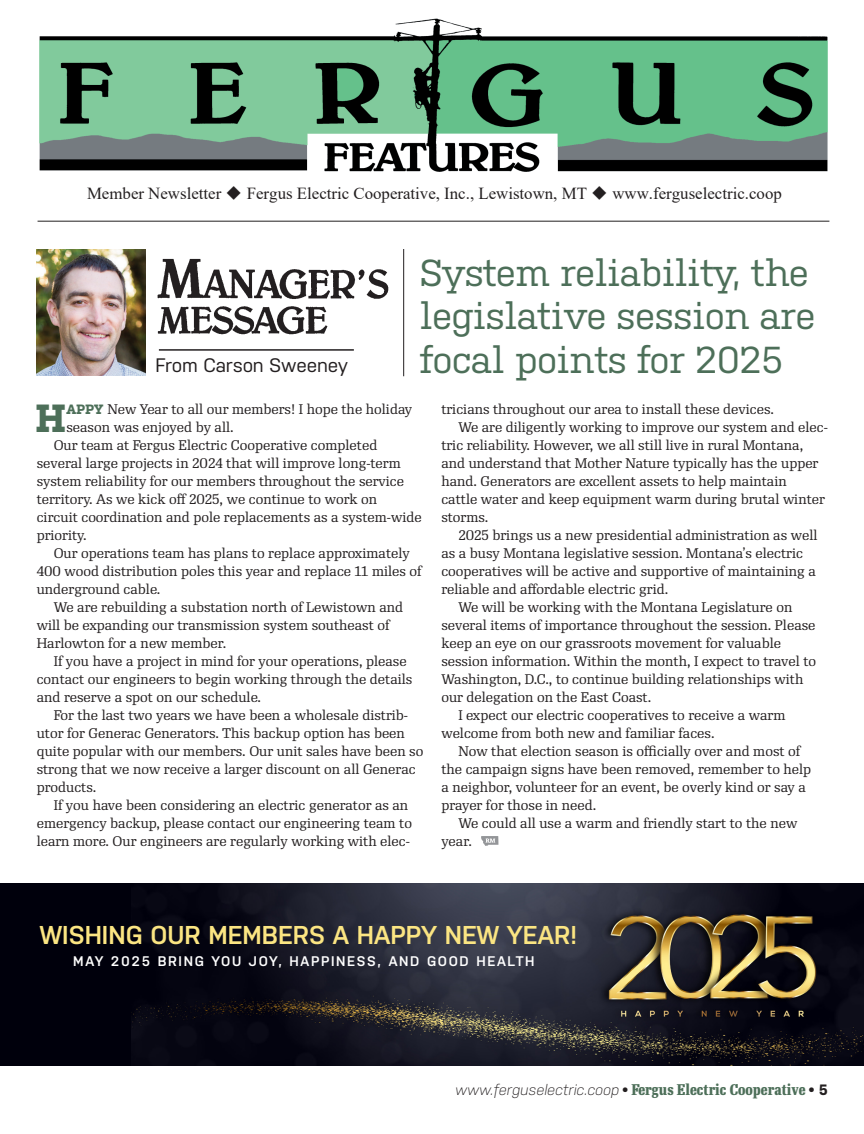
<style>
.page{position:relative;width:864px;height:1134px;background:#fff}
.page>*{position:absolute;margin:0;border:0;box-sizing:border-box;transform-origin:0 0}
.Lead-in_copy_ragR{font:700 39.15px "Kulturista";color:#4d6f59}
.Headline{font:37.5px/43.5px "Kulturista";letter-spacing:-.02em;color:#4d6f59}
.Headline-2{font:600 25.8px "Nudista";color:#fbe582}
.t1{font:19.5px "Nudista";letter-spacing:-.01em;color:#231f20}
.t2{font:16.8px "Times New Roman";color:#231f20}
.t3{font:700 15px "Re Public Cond";color:#4d6f59}
.Headline-3{font:600 13.95px "Nudista";letter-spacing:.12em;color:#fff}
.Body_Copy_RePublic_ragR{font:13.5px/18px "Re Public";color:#231f20}
.Lead-in_copy_ragR-2{font:13.5px/18px "Re Public";color:#231f20}
.s1{font-family:"Kulturista";font-weight:700;color:#4d6f59}
.s2{font-family:"Nudista";font-weight:300;font-style:italic;color:#231f20}
.s3{font-family:"Nudista";color:#231f20}
</style>
<div class="page">
<img style="left:39px;top:18px;width:789px;height:154px">
<hr style="left:38px;top:221px;width:791px;height:1px;background:#231f20">
<img style="left:37px;top:249px;width:108px;height:127px">
<img style="left:157px;top:258px;width:232px;height:77px">
<hr style="left:159px;top:349px;width:195px;height:2px;background:#231f20">
<hr style="left:403px;top:249px;width:1px;height:127px;background:#231f20">
<svg style="left:481px;top:836px;width:17px;height:10px"></svg>
<div style="left:0;top:884px;width:864px;height:182px;background:#00000c"></div>
<img style="left:132px;top:884px;width:732px;height:182px">
<p class="t2" style="left:87px;top:182px;width:696px">Member Newsletter ◆ Fergus Electric Cooperative, Inc., Lewistown, MT ◆ www.ferguselectric.coop</p>
<p class="t1" style="left:156px;top:354px;width:194px">From Carson Sweeney</p>
<p class="Headline" style="left:420px;top:251px;width:397px">System reliability, the legislative session are focal points for 2025</p>
<p class="Lead-in_copy_ragR" style="left:35px;top:396px;width:33px">H</p>
<p class="Lead-in_copy_ragR-2" style="left:66px;top:401px;width:347px"><span class="s1">APPY</span> New Year to all our members! I hope the holiday season was enjoyed by all.</p>
<p class="Body_Copy_RePublic_ragR" style="left:37px;top:437px;width:387px;text-indent:17px">Our team at Fergus Electric Cooperative completed several large projects in 2024 that will improve long-term system reliability for our members throughout the service territory. As we kick off 2025, we continue to work on<br>circuit coordination and pole replacements as a system-wide priority.</p>
<p class="Body_Copy_RePublic_ragR" style="left:37px;top:545px;width:386px;text-indent:17px">Our operations team has plans to replace approximately<br>400 wood distribution poles this year and replace 11 miles of underground cable.</p>
<p class="Body_Copy_RePublic_ragR" style="left:37px;top:599px;width:368px;text-indent:17px">We are rebuilding a substation north of Lewistown and will be expanding our transmission system southeast of<br>Harlowton for a new member.</p>
<p class="Body_Copy_RePublic_ragR" style="left:37px;top:653px;width:377px;text-indent:17px">If you have a project in mind for your operations, please contact our engineers to begin working through the details and reserve a spot on our schedule.</p>
<p class="Body_Copy_RePublic_ragR" style="left:37px;top:707px;width:388px;text-indent:17px">For the last two years we have been a wholesale distrib&shy;utor for Generac Generators. This backup option has been quite popular with our members. Our unit sales have been so strong that we now receive a larger discount on all Generac products.</p>
<p class="Body_Copy_RePublic_ragR" style="left:37px;top:797px;width:377px;text-indent:17px">If you have been considering an electric generator as an emergency backup, please contact our engineering team to learn more. Our engineers are regularly working with elec-</p>
<p class="Body_Copy_RePublic_ragR" style="left:441px;top:401px;width:334px">tricians throughout our area to install these devices.</p>
<p class="Body_Copy_RePublic_ragR" style="left:441px;top:419px;width:388px;text-indent:17px">We are diligently working to improve our system and elec&shy;tric reliability. However, we all still live in rural Montana, and understand that Mother Nature typically has the upper hand. Generators are excellent assets to help maintain<br>cattle water and keep equipment warm during brutal winter storms.</p>
<p class="Body_Copy_RePublic_ragR" style="left:441px;top:527px;width:378px;text-indent:17px">2025 brings us a new presidential administration as well as a busy Montana legislative session. Montana’s electric cooperatives will be active and supportive of maintaining a reliable and affordable electric grid.</p>
<p class="Body_Copy_RePublic_ragR" style="left:441px;top:599px;width:376px;text-indent:17px">We will be working with the Montana Legislature on several items of importance throughout the session. Please keep an eye on our grassroots movement for valuable session information. Within the month, I expect to travel to Washington, D.C., to continue building relationships with our delegation on the East Coast.</p>
<p class="Body_Copy_RePublic_ragR" style="left:441px;top:707px;width:346px;text-indent:17px">I expect our electric cooperatives to receive a warm welcome from both new and familiar faces.</p>
<p class="Body_Copy_RePublic_ragR" style="left:441px;top:743px;width:371px;text-indent:17px">Now that election season is officially over and most of the campaign signs have been removed, remember to help a neighbor, volunteer for an event, be overly kind or say a prayer for those in need.</p>
<p class="Body_Copy_RePublic_ragR" style="left:441px;top:815px;width:358px;text-indent:17px">We could all use a warm and friendly start to the new year.</p>
<p class="Headline-2" style="left:40px;top:920px;width:539px">WISHING OUR MEMBERS A HAPPY NEW YEAR!</p>
<p class="Headline-3" style="left:73px;top:953px;width:463px">MAY 2025 BRING YOU JOY, HAPPINESS, AND GOOD HEALTH</p>
<p class="t3" style="left:455px;top:1081px;width:375px"><span class="s2">www.ferguselectric.coop</span> <span class="s3">•</span> Fergus Electric Cooperative <span class="s3">• 5</span></p>
</div>
